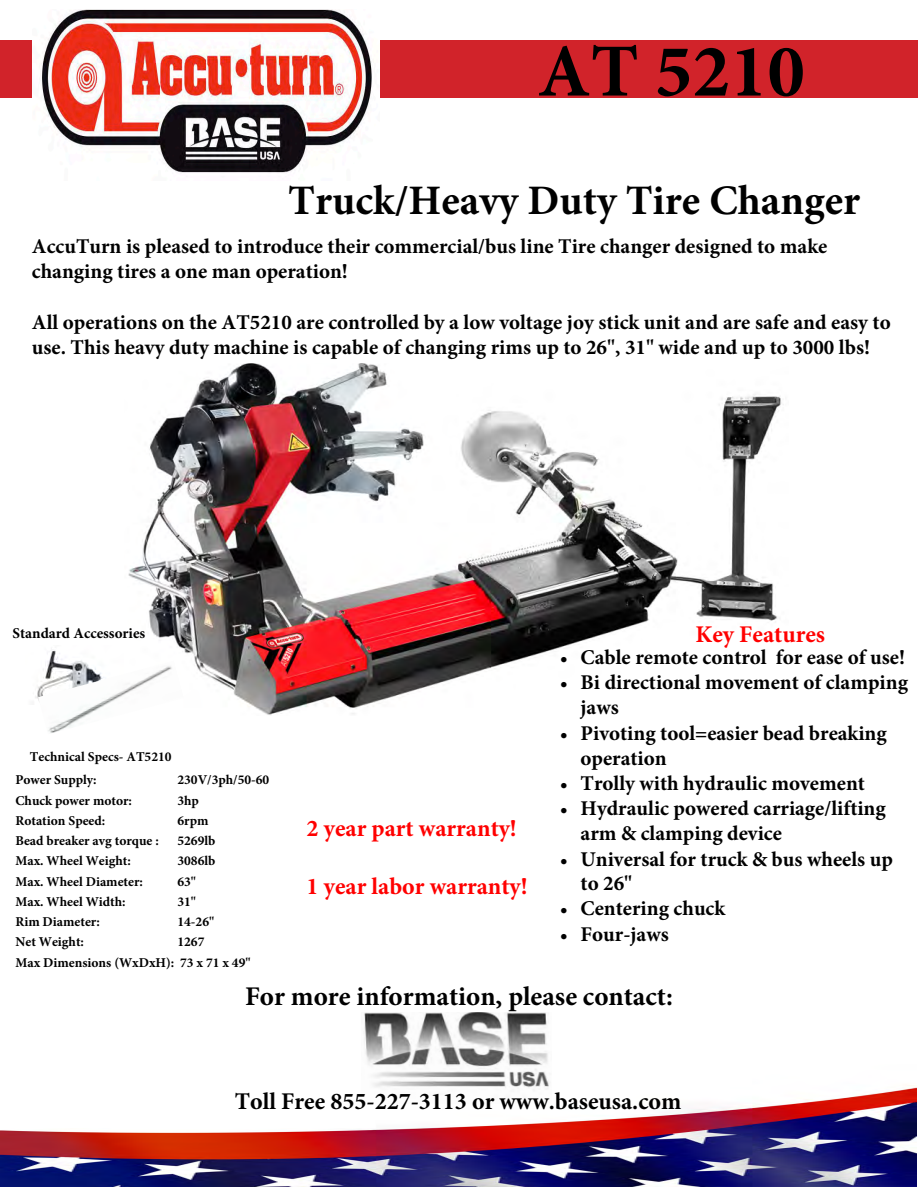
<style>
.page{position:relative;width:918px;height:1188px;background:#fff}
.page>*{position:absolute;margin:0;border:0;box-sizing:border-box;transform-origin:0 0}
.t1{font:700 75px "Minion Pro";color:#000}
.t2{font:700 42px "Minion Pro";color:#000}
.t3{font:700 27px "Minion Pro";color:#000}
.t4{font:700 24px "Minion Pro";color:#f00}
.t5{font:700 24px "Minion Pro";color:#000}
.t6{font:700 21px/25.2px "Minion Pro";color:#000}
.t7{font:700 15px "Minion Pro";color:#000}
.t8{font:700 13.5px/20.2px "Minion Pro";color:#000}
</style>
<div class="page">
<div style="left:0;top:40px;width:918px;height:57px;background:#d1232a"></div>
<img style="left:128px;top:363px;width:654px;height:352px">
<img style="left:1px;top:1085px;width:916px;height:102px">
<img style="left:362px;top:1012px;width:189px;height:92px">
<img style="left:35px;top:650px;width:47px;height:49px">
<img style="left:38px;top:661px;width:146px;height:72px">
<img style="left:33px;top:10px;width:346px;height:163px">
<p class="t1" style="left:538px;top:19px;width:269px">AT 5210</p>
<p class="t2" style="left:288px;top:171px;width:573px">Truck/Heavy Duty Tire Changer</p>
<p class="t6" style="left:32px;top:234px;width:797px">AccuTurn is pleased to introduce their commercial/bus line Tire changer designed to make changing tires a one man operation!</p>
<p class="t6" style="left:32px;top:309px;width:860px">All operations on the AT5210 are controlled by a low voltage joy stick unit and are safe and easy to use. This heavy duty machine is capable of changing rims up to 26", 31" wide and up to 3000 lbs!</p>
<p class="t4" style="left:696px;top:617px;width:131px">Key Features</p>
<p class="t7" style="left:13px;top:623px;width:134px">Standard Accessories</p>
<p class="t6" style="left:561px;top:644px;width:346px">• Cable remote control for ease of use!</p>
<p class="t6" style="left:581px;top:670px;width:329px;text-indent:-20px">• Bi directional movement of clamping jaws</p>
<p class="t6" style="left:581px;top:720px;width:308px;text-indent:-20px">• Pivoting tool=easier bead breaking operation</p>
<p class="t6" style="left:561px;top:770px;width:306px">• Trolly with hydraulic movement</p>
<p class="t6" style="left:581px;top:796px;width:307px;text-indent:-20px">• Hydraulic powered carriage/lifting arm &amp; clamping device</p>
<p class="t6" style="left:581px;top:846px;width:314px;line-height:24.6px;text-indent:-20px">• Universal for truck &amp; bus wheels up to 26"</p>
<p class="t6" style="left:561px;top:896px;width:166px">• Centering chuck</p>
<p class="t6" style="left:561px;top:921px;width:110px">• Four-jaws</p>
<p class="t3" style="left:245px;top:977px;width:429px">For more information, please contact:</p>
<p class="t8" style="left:30px;top:746px;width:143px">Technical Specs- AT5210</p>
<p class="t8" style="left:15px;top:770px;width:83px">Power Supply:</p>
<p class="t8" style="left:177px;top:770px;width:93px">230V/3ph/50-60</p>
<p class="t8" style="left:15px;top:790px;width:118px">Chuck power motor:</p>
<p class="t8" style="left:177px;top:790px;width:23px">3hp</p>
<p class="t8" style="left:15px;top:810px;width:91px">Rotation Speed:</p>
<p class="t8" style="left:177px;top:810px;width:32px">6rpm</p>
<p class="t8" style="left:15px;top:831px;width:145px">Bead breaker avg torque :</p>
<p class="t8" style="left:177px;top:831px;width:39px">5269lb</p>
<p class="t8" style="left:15px;top:851px;width:117px">Max. Wheel Weight:</p>
<p class="t8" style="left:177px;top:851px;width:39px">3086lb</p>
<p class="t8" style="left:15px;top:871px;width:129px">Max. Wheel Diameter:</p>
<p class="t8" style="left:177px;top:871px;width:20px">63"</p>
<p class="t8" style="left:15px;top:891px;width:112px">Max. Wheel Width:</p>
<p class="t8" style="left:177px;top:891px;width:20px">31"</p>
<p class="t8" style="left:15px;top:912px;width:86px">Rim Diameter:</p>
<p class="t8" style="left:177px;top:912px;width:38px">14-26"</p>
<p class="t8" style="left:15px;top:932px;width:70px">Net Weight:</p>
<p class="t4" style="left:307px;top:812px;width:212px">2 year part warranty!</p>
<p class="t4" style="left:307px;top:869px;width:222px">1 year labor warranty!</p>
<p class="t8" style="left:15px;top:932px;width:237px;text-indent:162px">1267<br>Max Dimensions (WxDxH): 73 x 71 x 49"</p>
<p class="t5" style="left:235px;top:1084px;width:448px">Toll Free 855-227-3113 or www.baseusa.com</p>
</div>
